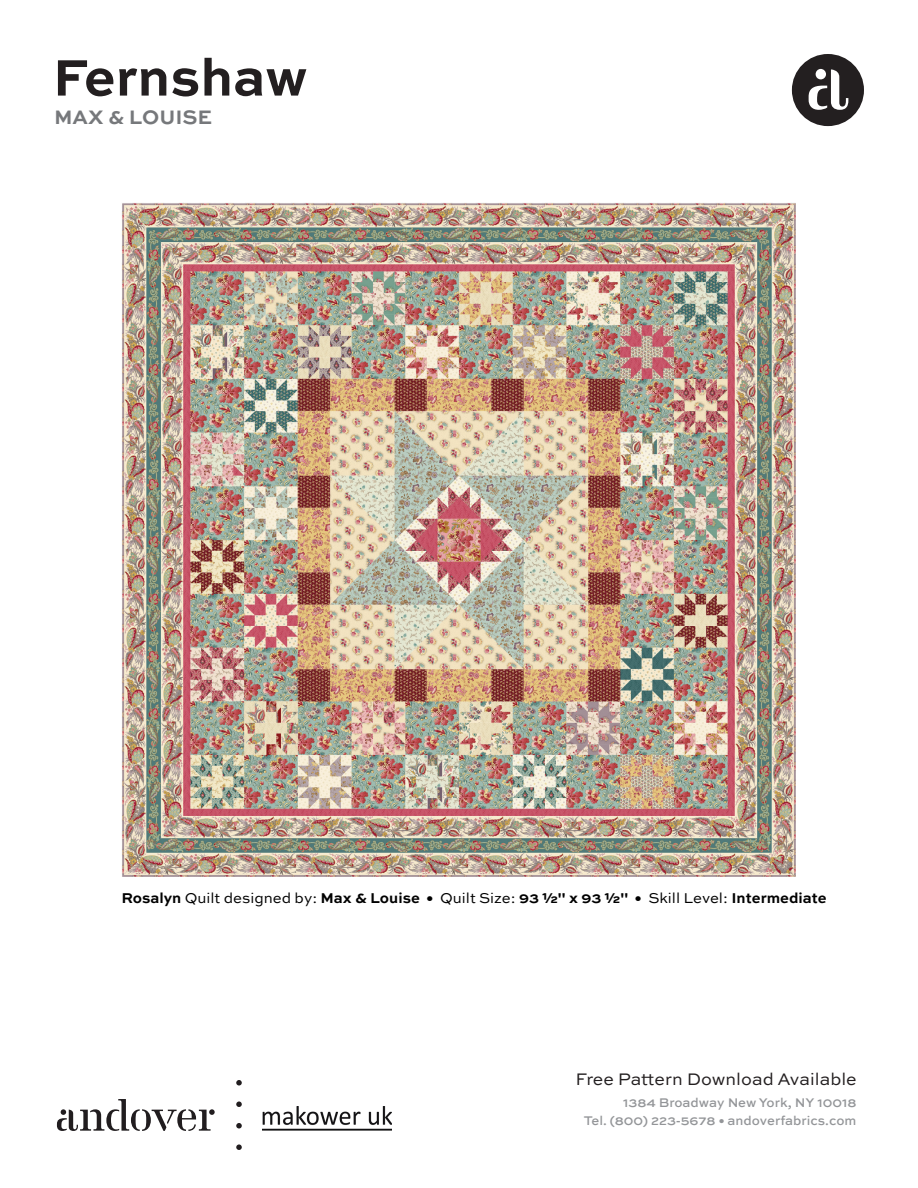
<style>
.page{position:relative;width:918px;height:1188px;background:#fff}
.page>*{position:absolute;margin:0;border:0;box-sizing:border-box;transform-origin:0 0}
.t1{font:700 54px "Sweet Sans Pro";color:#231f20}
.t2{font:700 20.55px "Sweet Sans Pro";color:#76787b}
.t3{font:17.7px "Sweet Sans Pro";color:#231f20}
.t4{font:700 15px "Sweet Sans Pro";color:#000}
.t5{font:500 13.2px/18px "Sweet Sans Pro";color:#939598;text-align:right}
.s1{font-weight:400}
</style>
<div class="page">
<div style="left:792px;top:54px;width:72px;height:72px;background:#231f20;border-radius:50%"></div>
<svg style="left:809px;top:69px;width:39px;height:41px"></svg>
<div style="left:816px;top:69px;width:10px;height:10px;background:#fff;border-radius:50%"></div>
<svg style="left:236px;top:1144px;width:6px;height:6px"></svg>
<svg style="left:236px;top:1123px;width:6px;height:5px"></svg>
<svg style="left:236px;top:1101px;width:6px;height:6px"></svg>
<svg style="left:236px;top:1080px;width:6px;height:6px"></svg>
<svg style="left:57px;top:1099px;width:158px;height:32px"></svg>
<img style="left:263px;top:1107px;width:129px;height:24px">
<img style="left:122px;top:203px;width:674px;height:674px">
<h1 class="t1" style="left:52px;top:36px;width:257px">Fernshaw</h1>
<h2 class="t2" style="left:54px;top:101px;width:160px">MAX &amp; LOUISE</h2>
<p class="t4" style="left:122px;top:886px;width:707px">Rosalyn <span class="s1">Quilt designed by:</span> Max &amp; Louise • <span class="s1">Quilt Size:</span> 93 ½" x 93 ½" • <span class="s1">Skill Level:</span> Intermediate</p>
<p class="t3" style="left:576px;top:1066px;width:283px">Free Pattern Download Available</p>
<p class="t5" style="left:584px;top:1093px;width:274px">1384 Broadway New York, NY 10018<br>Tel. (800) 223-5678 • andoverfabrics.com</p>
</div>
